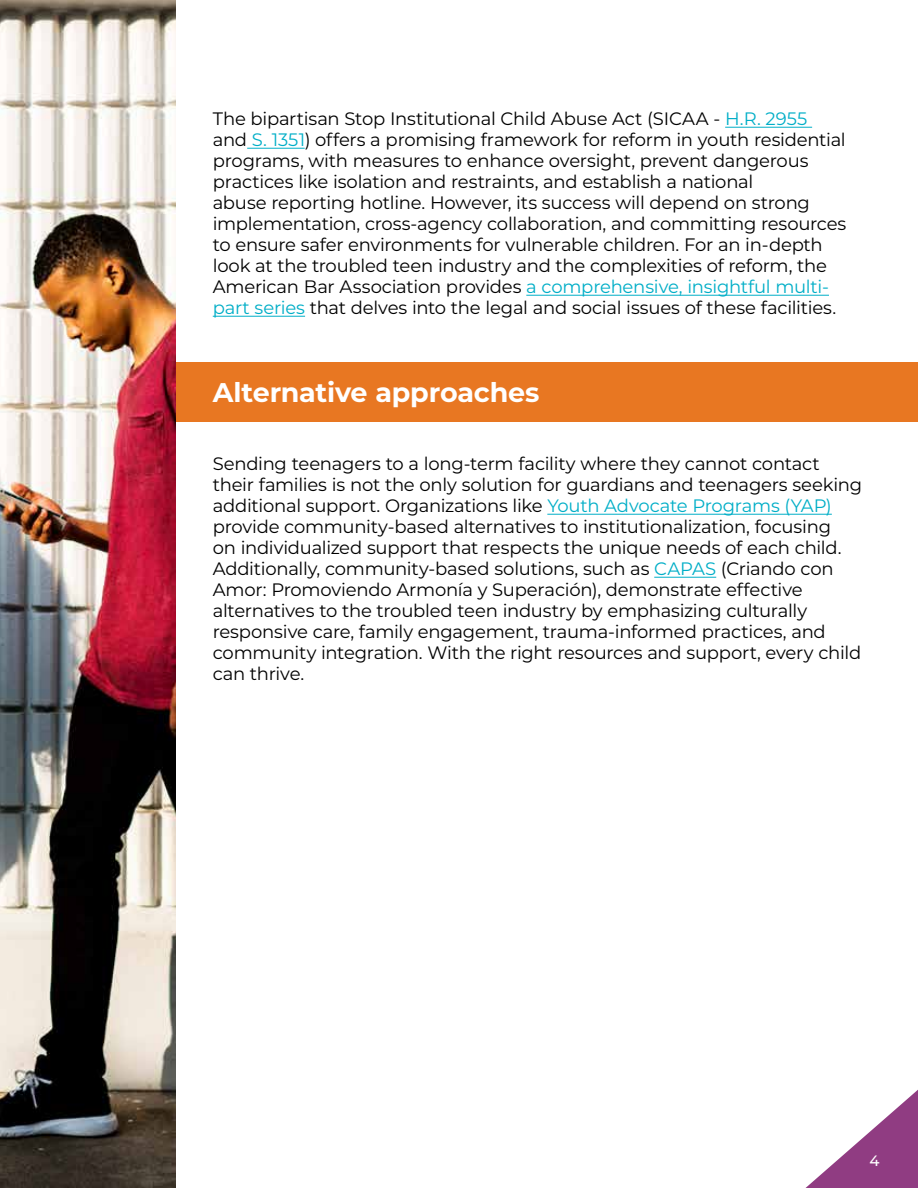
<style>
.page{position:relative;width:918px;height:1188px;background:#fff}
.page>*{position:absolute;margin:0;border:0;box-sizing:border-box;transform-origin:0 0}
.t1{font:700 27px "Montserrat";letter-spacing:-.01em;color:#fff}
.t2{font:18px/21px "Montserrat";letter-spacing:-.015em;color:#000}
.t3{font:500 15px "Montserrat";color:#fff}
.s1{color:#00aec7}
</style>
<div class="page">
<svg style="left:805px;top:1089px;width:113px;height:99px"></svg>
<hr style="left:725px;top:127px;width:87px;height:1px;background:#00aec7">
<hr style="left:247px;top:148px;width:58px;height:1px;background:#00aec7">
<hr style="left:526px;top:295px;width:303px;height:1px;background:#00aec7">
<hr style="left:213px;top:316px;width:92px;height:1px;background:#00aec7">
<div style="left:152px;top:363px;width:766px;height:59px;background:#e87722"></div>
<hr style="left:547px;top:514px;width:285px;height:1px;background:#00aec7">
<hr style="left:654px;top:577px;width:62px;height:1px;background:#00aec7">
<img style="left:0;top:0;width:176px;height:1188px">
<p class="t2" style="left:213px;top:108px;width:635px">The bipartisan Stop Institutional Child Abuse Act (SICAA - <span class="s1">H.R. 2955<br></span>and <span class="s1">S. 1351</span>) offers a promising framework for reform in youth residential programs, with measures to enhance oversight, prevent dangerous practices like isolation and restraints, and establish a national<br>abuse reporting hotline. However, its success will depend on strong implementation, cross-agency collaboration, and committing resources to ensure safer environments for vulnerable children. For an in-depth look at the troubled teen industry and the complexities of reform, the American Bar Association provides <span class="s1">a comprehensive, insightful multi&shy;part series</span> that delves into the legal and social issues of these facilities.</p>
<h1 class="t1" style="left:213px;top:373px;width:328px">Alternative approaches</h1>
<p class="t2" style="left:213px;top:453px;width:651px">Sending teenagers to a long-term facility where they cannot contact their families is not the only solution for guardians and teenagers seeking additional support. Organizations like <span class="s1">Youth Advocate Programs (YAP) </span>provide community-based alternatives to institutionalization, focusing<br>on individualized support that respects the unique needs of each child.<br>Additionally, community-based solutions, such as <span class="s1">CAPAS</span> (Criando con Amor: Promoviendo Armonía y Superación), demonstrate effective alternatives to the troubled teen industry by emphasizing culturally responsive care, family engagement, trauma-informed practices, and community integration. With the right resources and support, every child can thrive.</p>
<p class="t3" style="left:869px;top:1150px;width:12px">4</p>
</div>
